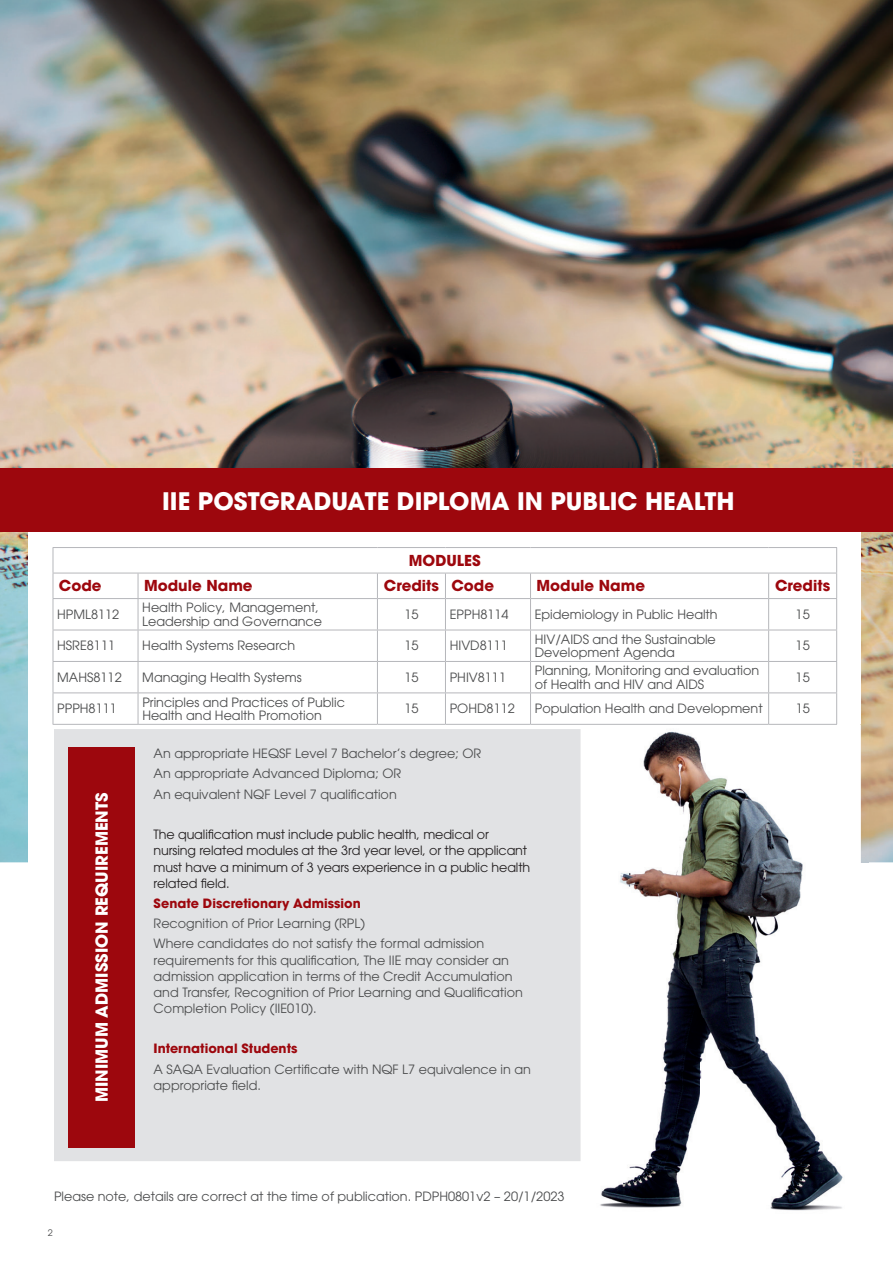
<style>
.page{position:relative;width:893px;height:1263px;background:#fff}
.page>*{position:absolute;margin:0;border:0;box-sizing:border-box;transform-origin:0 0}
.t1{font:700 24px "ITC Avant Garde Pro";color:#fff}
.t2{font:700 16.5px "ITC Avant Garde Pro";color:#fff}
.t3{font:700 15px "ITC Avant Garde Pro";color:#9d070d}
.t4{font:12.75px/16px "ITC Avant Garde Pro";color:#4b4c4d}
.t5{font:12.75px/16px "ITC Avant Garde Pro";letter-spacing:-.01em;color:#231f20}
.t6{font:700 12.75px "ITC Avant Garde Pro";color:#9d070d}
.t7{font:9px "ITC Avant Garde Pro";color:#4b4c4d}
</style>
<div class="page">
<img style="left:0;top:0;width:893px;height:862px">
<div style="left:28px;top:526px;width:833px;height:703px;background:#fff"></div>
<div style="left:54px;top:729px;width:526px;height:432px;background:#e1e2e4"></div>
<img style="left:600px;top:724px;width:269px;height:487px">
<div style="left:68px;top:747px;width:67px;height:401px;background:#9d070d"></div>
<div style="left:0;top:468px;width:893px;height:63px;background:#9d070d"></div>
<hr style="left:53px;top:547px;width:85px;height:1px;background:#b6b7bb">
<hr style="left:138px;top:547px;width:239px;height:1px;background:#b6b7bb">
<hr style="left:377px;top:547px;width:68px;height:1px;background:#b6b7bb">
<hr style="left:445px;top:547px;width:85px;height:1px;background:#b6b7bb">
<hr style="left:530px;top:547px;width:239px;height:1px;background:#b6b7bb">
<hr style="left:769px;top:547px;width:68px;height:1px;background:#b6b7bb">
<svg style="left:53px;top:548px;width:784px;height:50px"></svg>
<hr style="left:53px;top:598px;width:85px;height:1px;background:#b6b7bb">
<hr style="left:53px;top:599px;width:1px;height:31px;background:#b6b7bb">
<hr style="left:138px;top:598px;width:239px;height:1px;background:#b6b7bb">
<hr style="left:138px;top:599px;width:1px;height:31px;background:#b6b7bb">
<hr style="left:377px;top:598px;width:68px;height:1px;background:#b6b7bb">
<hr style="left:377px;top:599px;width:1px;height:31px;background:#b6b7bb">
<hr style="left:445px;top:598px;width:85px;height:1px;background:#b6b7bb">
<hr style="left:445px;top:599px;width:1px;height:31px;background:#b6b7bb">
<hr style="left:530px;top:598px;width:239px;height:1px;background:#b6b7bb">
<hr style="left:530px;top:599px;width:1px;height:31px;background:#b6b7bb">
<hr style="left:769px;top:598px;width:68px;height:1px;background:#b6b7bb">
<hr style="left:768px;top:599px;width:1px;height:31px;background:#b6b7bb">
<hr style="left:836px;top:599px;width:1px;height:31px;background:#b6b7bb">
<hr style="left:53px;top:630px;width:85px;height:1px;background:#b6b7bb">
<hr style="left:53px;top:630px;width:1px;height:31px;background:#b6b7bb">
<hr style="left:138px;top:630px;width:239px;height:1px;background:#b6b7bb">
<hr style="left:138px;top:630px;width:1px;height:31px;background:#b6b7bb">
<hr style="left:377px;top:630px;width:68px;height:1px;background:#b6b7bb">
<hr style="left:377px;top:630px;width:1px;height:31px;background:#b6b7bb">
<hr style="left:445px;top:630px;width:85px;height:1px;background:#b6b7bb">
<hr style="left:445px;top:630px;width:1px;height:31px;background:#b6b7bb">
<hr style="left:530px;top:630px;width:239px;height:1px;background:#b6b7bb">
<hr style="left:530px;top:630px;width:1px;height:31px;background:#b6b7bb">
<hr style="left:769px;top:630px;width:68px;height:1px;background:#b6b7bb">
<hr style="left:768px;top:630px;width:1px;height:31px;background:#b6b7bb">
<hr style="left:836px;top:630px;width:1px;height:31px;background:#b6b7bb">
<hr style="left:53px;top:661px;width:85px;height:1px;background:#b6b7bb">
<hr style="left:53px;top:662px;width:1px;height:30px;background:#b6b7bb">
<hr style="left:138px;top:661px;width:239px;height:1px;background:#b6b7bb">
<hr style="left:138px;top:662px;width:1px;height:30px;background:#b6b7bb">
<hr style="left:377px;top:661px;width:68px;height:1px;background:#b6b7bb">
<hr style="left:377px;top:662px;width:1px;height:30px;background:#b6b7bb">
<hr style="left:445px;top:661px;width:85px;height:1px;background:#b6b7bb">
<hr style="left:445px;top:662px;width:1px;height:30px;background:#b6b7bb">
<hr style="left:530px;top:661px;width:239px;height:1px;background:#b6b7bb">
<hr style="left:530px;top:662px;width:1px;height:30px;background:#b6b7bb">
<hr style="left:769px;top:661px;width:68px;height:1px;background:#b6b7bb">
<hr style="left:768px;top:662px;width:1px;height:30px;background:#b6b7bb">
<hr style="left:836px;top:662px;width:1px;height:30px;background:#b6b7bb">
<hr style="left:53px;top:692px;width:85px;height:1px;background:#b6b7bb">
<hr style="left:53px;top:693px;width:1px;height:31px;background:#b6b7bb">
<hr style="left:138px;top:692px;width:239px;height:1px;background:#b6b7bb">
<hr style="left:138px;top:693px;width:1px;height:31px;background:#b6b7bb">
<hr style="left:377px;top:692px;width:68px;height:1px;background:#b6b7bb">
<hr style="left:377px;top:693px;width:1px;height:31px;background:#b6b7bb">
<hr style="left:445px;top:692px;width:85px;height:1px;background:#b6b7bb">
<hr style="left:445px;top:693px;width:1px;height:31px;background:#b6b7bb">
<hr style="left:530px;top:692px;width:239px;height:1px;background:#b6b7bb">
<hr style="left:530px;top:693px;width:1px;height:31px;background:#b6b7bb">
<hr style="left:769px;top:692px;width:68px;height:1px;background:#b6b7bb">
<hr style="left:768px;top:693px;width:1px;height:31px;background:#b6b7bb">
<hr style="left:836px;top:693px;width:1px;height:31px;background:#b6b7bb">
<hr style="left:53px;top:724px;width:85px;height:1px;background:#b6b7bb">
<hr style="left:138px;top:724px;width:239px;height:1px;background:#b6b7bb">
<hr style="left:377px;top:724px;width:68px;height:1px;background:#b6b7bb">
<hr style="left:445px;top:724px;width:85px;height:1px;background:#b6b7bb">
<hr style="left:530px;top:724px;width:239px;height:1px;background:#b6b7bb">
<hr style="left:769px;top:724px;width:68px;height:1px;background:#b6b7bb">
<h1 class="t1" style="left:162px;top:485px;width:574px">IIE POSTGRADUATE DIPLOMA IN PUBLIC HEALTH</h1>
<p class="t3" style="left:409px;top:550px;width:73px">MODULES</p>
<p class="t3" style="left:59px;top:576px;width:44px">Code</p>
<p class="t3" style="left:144px;top:576px;width:110px">Module Name</p>
<p class="t3" style="left:384px;top:576px;width:112px">Credits Code</p>
<p class="t3" style="left:536px;top:576px;width:110px">Module Name</p>
<p class="t3" style="left:775px;top:576px;width:57px">Credits</p>
<p class="t4" style="left:57px;top:606px;width:64px">HPML8112</p>
<p class="t4" style="left:142px;top:601px;width:181px;line-height:13.5px">Health Policy, Management,<br>Leadership and Governance</p>
<p class="t4" style="left:404px;top:606px;width:16px">15</p>
<p class="t4" style="left:450px;top:606px;width:60px">EPPH8114</p>
<p class="t4" style="left:535px;top:606px;width:184px">Epidemiology in Public Health</p>
<p class="t4" style="left:796px;top:606px;width:16px">15</p>
<p class="t4" style="left:57px;top:638px;width:59px">HSRE8111</p>
<p class="t4" style="left:142px;top:638px;width:154px">Health Systems Research</p>
<p class="t4" style="left:404px;top:638px;width:16px">15</p>
<p class="t4" style="left:450px;top:638px;width:60px">HIVD8111</p>
<p class="t4" style="left:535px;top:632px;width:183px;line-height:13.5px">HIV/AIDS and the Sustainable<br>Development Agenda</p>
<p class="t4" style="left:796px;top:638px;width:16px">15</p>
<p class="t4" style="left:57px;top:669px;width:66px">MAHS8112</p>
<p class="t4" style="left:142px;top:669px;width:161px">Managing Health Systems</p>
<p class="t4" style="left:404px;top:669px;width:16px">15</p>
<p class="t4" style="left:450px;top:669px;width:58px">PHIV8111</p>
<p class="t4" style="left:535px;top:664px;width:226px;line-height:13.5px">Planning, Monitoring and evaluation of Health and HIV and AIDS</p>
<p class="t4" style="left:796px;top:669px;width:16px">15</p>
<p class="t4" style="left:57px;top:700px;width:61px">PPPH8111</p>
<p class="t4" style="left:142px;top:695px;width:204px;line-height:13.5px">Principles and Practices of Public<br>Health and Health Promotion</p>
<p class="t4" style="left:404px;top:700px;width:16px">15</p>
<p class="t4" style="left:450px;top:700px;width:67px">POHD8112</p>
<p class="t4" style="left:535px;top:700px;width:229px">Population Health and Development</p>
<p class="t4" style="left:796px;top:700px;width:16px">15</p>
<p class="t2" style="left:91px;top:1102px;width:311px;rotate:-90deg">MINIMUM ADMISSION REQUIREMENTS</p>
<p class="t4" style="left:154px;top:743px;width:329px;line-height:20.2px">An appropriate HEQSF Level 7 Bachelor’s degree; OR<br>An appropriate Advanced Diploma; OR<br>An equivalent NQF Level 7 qualification</p>
<p class="t5" style="left:154px;top:826px;width:378px">The qualification must include public health, medical or nursing related modules at the 3rd year level, or the applicant must have a minimum of 3 years experience in a public health related field.</p>
<p class="t6" style="left:154px;top:895px;width:209px">Senate Discretionary Admission</p>
<p class="t4" style="left:154px;top:913px;width:332px;line-height:20.2px">Recognition of Prior Learning (RPL)<br>Where candidates do not satisfy the formal admission</p>
<p class="t4" style="left:154px;top:952px;width:371px">requirements for this qualification, The IIE may consider an admission application in terms of the Credit Accumulation and Transfer, Recognition of Prior Learning and Qualification Completion Policy (IIE010).</p>
<p class="t6" style="left:154px;top:1040px;width:145px">International Students</p>
<p class="t4" style="left:154px;top:1061px;width:379px">A SAQA Evaluation Certificate with NQF L7 equivalence in an appropriate field.</p>
<p class="t4" style="left:54px;top:1188px;width:512px">Please note, details are correct at the time of publication. PDPH0801v2 – 20/1/2023</p>
<p class="t7" style="left:48px;top:1227px;width:6px">2</p>
</div>
